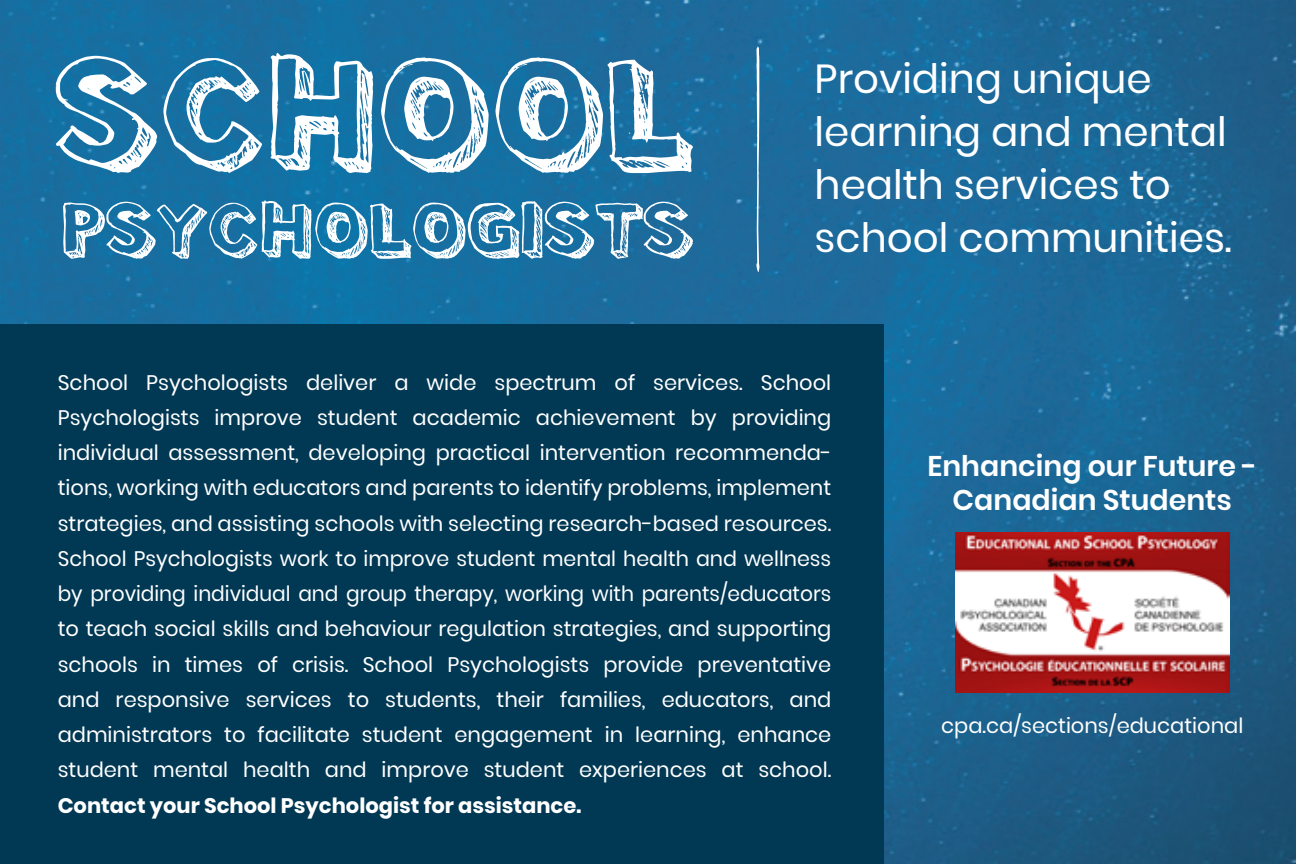
<style>
.page{position:relative;width:1296px;height:864px;background:#fff}
.page>*{position:absolute;margin:0;border:0;box-sizing:border-box;transform-origin:0 0}
.t1{font:155.7px "Pointy";color:#fff}
.t2{font:75.9px "Pointy";color:#fff}
.t3{font:40.5px/52.8px "Poppins";color:#fff}
.t4{font:600 28.5px "Poppins";color:#fff}
.t5{font:21px/35.1px "Poppins";color:#fff;text-align:justify}
.s1{font-weight:700}
</style>
<div class="page">
<img style="left:0;top:0;width:1296px;height:864px">
<div style="left:0;top:324px;width:883px;height:540px;background:#013854"></div>
<img style="left:955px;top:532px;width:274px;height:160px">
<svg style="left:756px;top:46px;width:4px;height:226px"></svg>
<p class="t1" style="left:56px;top:47px;width:640px">SCHOOL</p>
<p class="t2" style="left:56px;top:197px;width:640px">PSYCHOLOGISTS</p>
<p class="t3" style="left:815px;top:53px;width:419px">Providing unique learning and mental health services to school communities.</p>
<p class="t5" style="left:58px;top:365px;width:775px">School Psychologists deliver a wide spectrum of services. School Psychologists improve student academic achievement by providing individual assessment, developing practical intervention recommenda&shy;tions, working with educators and parents to identify problems, implement strategies, and assisting schools with selecting research-based resources.<br>School Psychologists work to improve student mental health and wellness by providing individual and group therapy, working with parents/educators to teach social skills and behaviour regulation strategies, and supporting schools in times of crisis. School Psychologists provide preventative and responsive services to students, their families, educators, and administrators to facilitate student engagement in learning, enhance student mental health and improve student experiences at school.<br><span class="s1">Contact your School Psychologist for assistance.</span></p>
<p class="t4" style="left:927px;top:449px;width:331px">Enhancing our Future -</p>
<p class="t4" style="left:953px;top:483px;width:281px">Canadian Students</p>
<p class="t5" style="left:941px;top:709px;width:304px">cpa.ca/sections/educational</p>
</div>
